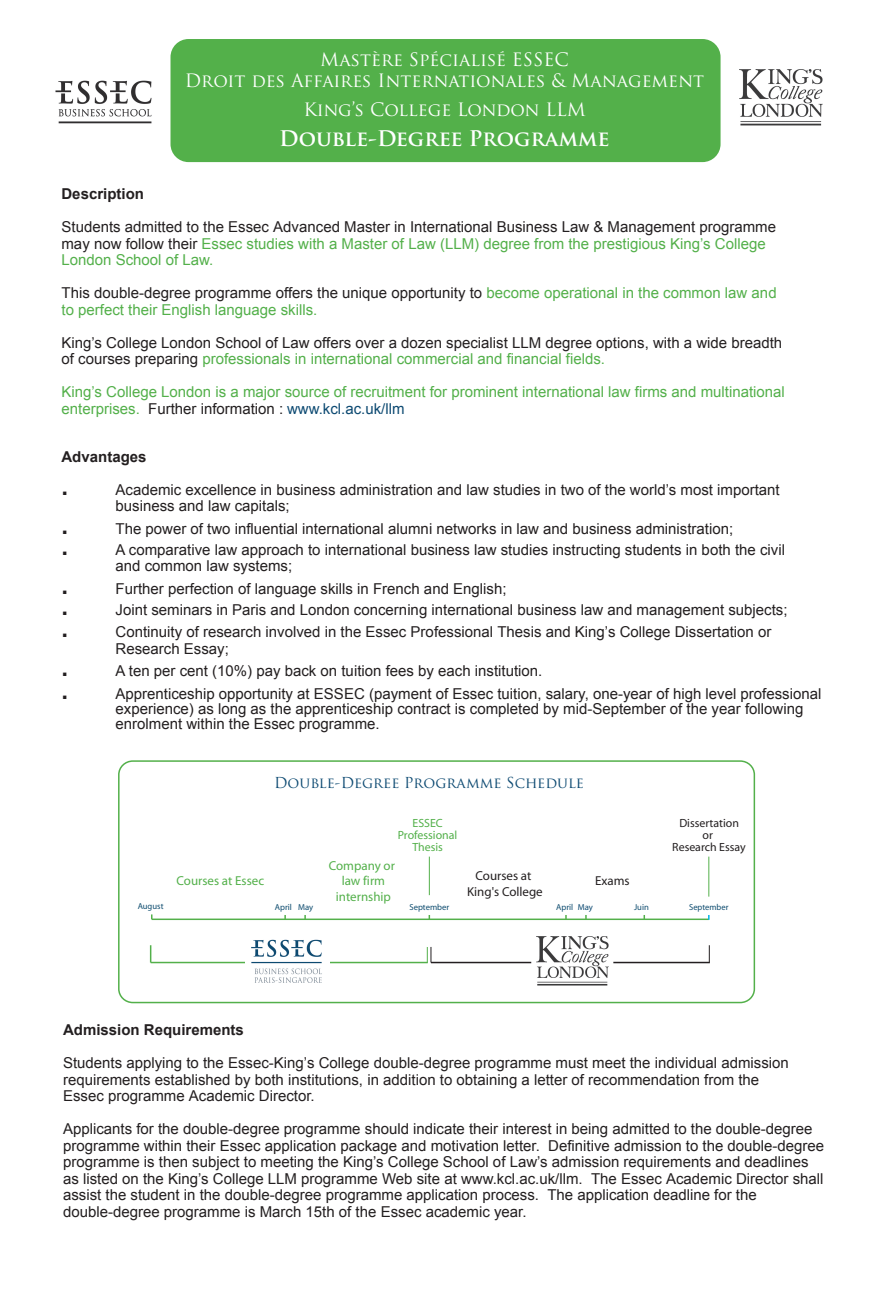
<style>
.page{position:relative;width:893px;height:1304px;background:#fff}
.page>*{position:absolute;margin:0;border:0;box-sizing:border-box;transform-origin:0 0}
.t1{font:700 24px "Arial";color:#231f20}
.t2{font:700 21px "Trajan Pro";color:#fff}
.t3{font:18px/21px "Trajan Pro";color:#fff;text-align:center}
.t4{font:15px/16.5px "Arial";color:#231f20}
.t5{font:15px/16.5px "Arial";color:#53b04a}
.t6{font:700 15px "Arial";color:#231f20}
.t7{font:14.7px "Trajan Pro";color:#0d4a72}
.t8{font:12.9px/15.6px "Myriad";color:#53b04a;text-align:center}
.t9{font:12.9px/15.6px "Myriad";color:#231f20;text-align:center}
.t10{font:11.85px/11.9px "Myriad";color:#231f20;text-align:center}
.t11{font:11.85px/11.9px "Myriad";color:#53b04a;text-align:center}
.t12{font:8.7px "Myriad";color:#0e4c6f}
.s1{color:#53b04a}
.s2{color:#231f20}
.s3{color:#0d4a72}
</style>
<div class="page">
<img style="left:55px;top:80px;width:97px;height:44px">
<div style="left:170px;top:39px;width:550px;height:123px;background:#53b04a"></div>
<svg style="left:118px;top:760px;width:638px;height:242px"></svg>
<img style="left:739px;top:70px;width:84px;height:56px">
<p class="t3" style="left:185px;top:49px;width:521px">Mastère Spécialisé ESSEC<br>Droit des Affaires Internationales &amp; Management</p>
<p class="t3" style="left:303px;top:98px;width:284px">King’s College London LLM</p>
<h2 class="t2" style="left:279px;top:125px;width:332px">Double-Degree Programme</h2>
<p class="t6" style="left:61px;top:184px;width:84px">Description</p>
<p class="t4" style="left:61px;top:219px;width:716px">Students admitted to the Essec Advanced Master in International Business Law &amp; Management programme may now follow their <span class="s1">Essec studies with a Master of Law (LLM) degree from the prestigious King’s College<br>London School of Law.</span></p>
<p class="t5" style="left:61px;top:285px;width:717px"><span class="s2">This double-degree programme offers the unique opportunity to</span> become operational in the common law and to perfect their English language skills.</p>
<p class="t4" style="left:61px;top:334px;width:722px">King’s College London School of Law offers over a dozen specialist LLM degree options, with a wide breadth of courses preparing <span class="s1">professionals in international commercial and financial fields.</span></p>
<p class="t5" style="left:61px;top:384px;width:725px">King’s College London is a major source of recruitment for prominent international law firms and multinational enterprises. <span class="s2">Further information :</span> <span class="s3">www.kcl.ac.uk/llm</span></p>
<p class="t6" style="left:61px;top:446px;width:87px">Advantages</p>
<h1 class="t1" style="left:61px;top:470px;width:8px">.</h1>
<p class="t4" style="left:115px;top:481px;width:666px">Academic excellence in business administration and law studies in two of the world’s most important business and law capitals;</p>
<h1 class="t1" style="left:61px;top:509px;width:8px">.</h1>
<p class="t4" style="left:115px;top:520px;width:619px">The power of two influential international alumni networks in law and business administration;</p>
<h1 class="t1" style="left:61px;top:530px;width:8px">.</h1>
<p class="t4" style="left:115px;top:541px;width:671px">A comparative law approach to international business law studies instructing students in both the civil and common law systems;</p>
<h1 class="t1" style="left:61px;top:569px;width:8px">.</h1>
<p class="t4" style="left:115px;top:580px;width:393px">Further perfection of language skills in French and English;</p>
<h1 class="t1" style="left:61px;top:590px;width:8px">.</h1>
<p class="t4" style="left:115px;top:601px;width:673px">Joint seminars in Paris and London concerning international business law and management subjects;</p>
<h1 class="t1" style="left:61px;top:613px;width:8px">.</h1>
<p class="t4" style="left:115px;top:624px;width:657px">Continuity of research involved in the Essec Professional Thesis and King’s College Dissertation or<br>Research Essay;</p>
<h1 class="t1" style="left:61px;top:652px;width:8px">.</h1>
<p class="t4" style="left:115px;top:663px;width:428px">A ten per cent (10%) pay back on tuition fees by each institution.</p>
<h1 class="t1" style="left:61px;top:674px;width:8px">.</h1>
<p class="t4" style="left:115px;top:686px;width:707px;line-height:15.1px">Apprenticeship opportunity at ESSEC (payment of Essec tuition, salary, one-year of high level professional experience) as long as the apprenticeship contract is completed by mid-September of the year following enrolment within the Essec programme.</p>
<p class="t7" style="left:274px;top:773px;width:311px">Double-Degree Programme Schedule</p>
<p class="t11" style="left:398px;top:817px;width:61px">ESSEC<br>Professional<br>Thesis</p>
<p class="t10" style="left:672px;top:817px;width:75px">Dissertation<br>or<br>Research Essay</p>
<p class="t8" style="left:329px;top:858px;width:68px">Company or law firm internship</p>
<p class="t9" style="left:467px;top:868px;width:77px">Courses at<br>King's College</p>
<p class="t9" style="left:595px;top:873px;width:36px">Exams</p>
<p class="t8" style="left:177px;top:873px;width:89px">Courses at Essec</p>
<p class="t12" style="left:138px;top:901px;width:27px">August</p>
<p class="t12" style="left:275px;top:902px;width:40px">April May</p>
<p class="t12" style="left:409px;top:902px;width:41px">September</p>
<p class="t12" style="left:556px;top:902px;width:38px">April <span class="s3">May</span></p>
<p class="t12" style="left:634px;top:902px;width:16px">Juin</p>
<p class="t12" style="left:689px;top:902px;width:41px">September</p>
<p class="t6" style="left:63px;top:1019px;width:182px">Admission Requirements</p>
<p class="t4" style="left:63px;top:1054px;width:727px">Students applying to the Essec-King’s College double-degree programme must meet the individual admission requirements established by both institutions, in addition to obtaining a letter of recommendation from the<br>Essec programme Academic Director.</p>
<p class="t4" style="left:63px;top:1120px;width:763px">Applicants for the double-degree programme should indicate their interest in being admitted to the double-degree programme within their Essec application package and motivation letter. Definitive admission to the double-degree programme is then subject to meeting the King’s College School of Law’s admission requirements and deadlines as listed on the King’s College LLM programme Web site at www.kcl.ac.uk/llm. The Essec Academic Director shall assist the student in the double-degree programme application process. The application deadline for the double-degree programme is March 15th of the Essec academic year.</p>
</div>
